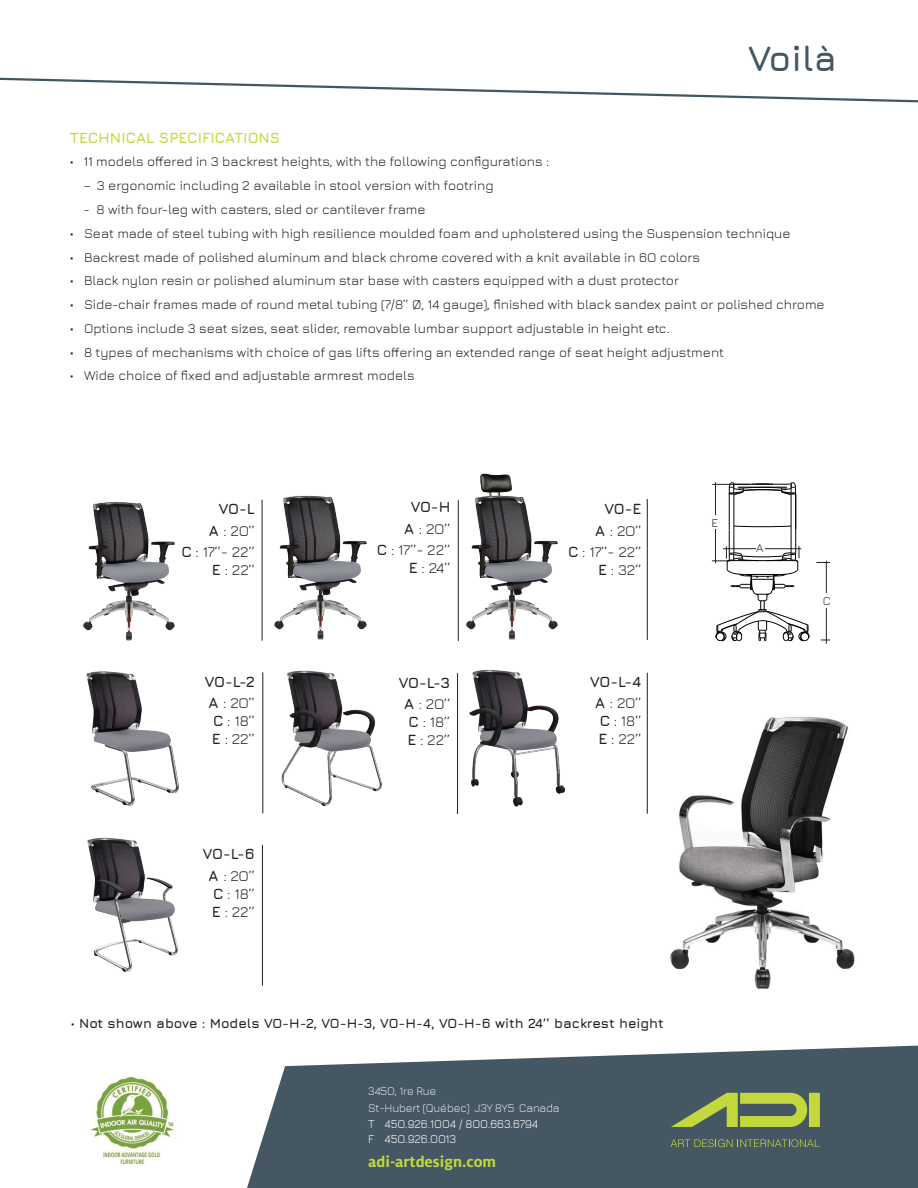
<style>
.page{position:relative;width:918px;height:1188px;background:#fff}
.page>*{position:absolute;margin:0;border:0;box-sizing:border-box;transform-origin:0 0}
.t1{font:700 36px "Jura";letter-spacing:-.01em;color:#445762}
.t2{font:700 16.5px "Milo LF";color:#c3d83d}
.t3{font:15px/21.6px "Jura";color:#231f20}
.t4{font:700 15px/21.6px "Jura";letter-spacing:-.02em;color:#231f20;text-align:center}
.t5{font:700 15px "Jura";color:#c3d83d}
.t6{font:13.5px "Jura";color:#231f20}
.t7{font:700 13.5px "Jura";color:#231f20}
.t8{font:300 12px/16.5px "Jura";letter-spacing:-.005em;color:#fff;scale:.95 1}
.t9{font:12px/15px "Jura";letter-spacing:-.005em;color:#fff;scale:.95 1}
.t10{font:12px "Jura";color:#231f20}
.s1{font-weight:700}
.s2{font-weight:400}
</style>
<div class="page">
<svg style="left:247px;top:1046px;width:671px;height:142px;fill:#445762"></svg>
<svg style="left:0;top:77px;width:918px;height:26px"></svg>
<img style="left:670px;top:716px;width:185px;height:273px">
<img style="left:83px;top:502px;width:92px;height:139px">
<img style="left:274px;top:495px;width:93px;height:145px">
<img style="left:466px;top:473px;width:92px;height:167px">
<img style="left:86px;top:671px;width:93px;height:135px">
<img style="left:281px;top:670px;width:101px;height:136px">
<img style="left:469px;top:669px;width:97px;height:138px">
<img style="left:87px;top:837px;width:91px;height:135px">
<img style="left:90px;top:1076px;width:84px;height:88px">
<svg style="left:671px;top:1139px;width:149px;height:8px"></svg>
<div style="left:809px;top:1093px;width:11px;height:34px;background:#c3d83d"></div>
<svg style="left:671px;top:1093px;width:136px;height:34px"></svg>
<hr style="left:262px;top:500px;width:1px;height:141px;background:#231f20">
<hr style="left:458px;top:500px;width:1px;height:141px;background:#231f20">
<hr style="left:262px;top:672px;width:1px;height:141px;background:#231f20">
<hr style="left:457px;top:673px;width:1px;height:141px;background:#231f20">
<hr style="left:647px;top:499px;width:1px;height:141px;background:#231f20">
<hr style="left:647px;top:673px;width:1px;height:141px;background:#231f20">
<hr style="left:262px;top:845px;width:1px;height:141px;background:#231f20">
<hr style="left:826px;top:561px;width:1px;height:83px;background:#231f20">
<hr style="left:715px;top:482px;width:1px;height:81px;background:#231f20">
<hr style="left:712px;top:484px;width:38px;height:1px;background:#231f20">
<svg style="left:816px;top:562px;width:14px;height:1px"></svg>
<div style="left:712px;top:516px;width:9px;height:13px;background:#fff"></div>
<div style="left:823px;top:594px;width:10px;height:14px;background:#fff"></div>
<hr style="left:734px;top:494px;width:1px;height:35px;background:#040503">
<hr style="left:791px;top:494px;width:1px;height:35px;background:#040503">
<hr style="left:795px;top:494px;width:1px;height:35px;background:#040503">
<hr style="left:729px;top:494px;width:1px;height:35px;background:#040503">
<svg style="left:712px;top:526px;width:98px;height:115px"></svg>
<svg style="left:729px;top:483px;width:68px;height:12px"></svg>
<h1 class="t1" style="left:748px;top:33px;width:90px">Voilà</h1>
<p class="t5" style="left:70px;top:127px;width:212px">TECHNICAL SPECIFICATIONS</p>
<p class="t6" style="left:70px;top:152px;width:481px">• 11 models offered in 3 backrest heights, with the following configurations :</p>
<p class="t6" style="left:83px;top:176px;width:412px">– 3 ergonomic including 2 available in stool version with footring</p>
<p class="t6" style="left:83px;top:200px;width:344px">- 8 with four-leg with casters, sled or cantilever frame</p>
<p class="t6" style="left:70px;top:223px;width:722px">• Seat made of steel tubing with high resilience moulded foam and upholstered using the Suspension technique</p>
<p class="t6" style="left:70px;top:247px;width:632px">• Backrest made of polished aluminum and black chrome covered with a knit available in 6O colors</p>
<p class="t6" style="left:70px;top:271px;width:611px">• Black nylon resin or polished aluminum star base with casters equipped with a dust protector</p>
<p class="t6" style="left:70px;top:295px;width:756px">• Side-chair frames made of round metal tubing (7/8’’ Ø, 14 gauge), finished with black sandex paint or polished chrome</p>
<p class="t6" style="left:70px;top:318px;width:601px">• Options include 3 seat sizes, seat slider, removable lumbar support adjustable in height etc.</p>
<p class="t6" style="left:70px;top:342px;width:656px">• 8 types of mechanisms with choice of gas lifts offering an extended range of seat height adjustment</p>
<p class="t6" style="left:70px;top:366px;width:346px">• Wide choice of fixed and adjustable armrest models</p>
<p class="t3" style="left:181px;top:497px;width:75px;text-align:right"><span class="s1">VO-L<br>A</span> : 2O’’<br><span class="s1">C</span> : 17’’- 22’’</p>
<p class="t3" style="left:212px;top:558px;width:45px"><span class="s1">E</span> : 22’’</p>
<p class="t4" style="left:205px;top:670px;width:52px;text-align:left">VO-L-2<br>A <span class="s2">: 2O’’</span></p>
<p class="t3" style="left:212px;top:711px;width:45px;line-height:18px"><span class="s1">C</span> : 18’’<br><span class="s1">E</span> : 22’’</p>
<p class="t4" style="left:203px;top:842px;width:54px">VO-L-6<br>A <span class="s2">: 2O’’</span></p>
<p class="t3" style="left:212px;top:883px;width:45px;line-height:18px"><span class="s1">C</span> : 18’’<br><span class="s1">E</span> : 22’’</p>
<p class="t3" style="left:377px;top:495px;width:75px;text-align:right"><span class="s1">VO-H<br>A</span> : 2O’’<br><span class="s1">C</span> : 17’’- 22’’</p>
<p class="t3" style="left:409px;top:556px;width:43px"><span class="s1">E</span> : 24’’</p>
<p class="t4" style="left:399px;top:670px;width:53px">VO-L-3<br>A <span class="s2">: 2O’’</span></p>
<p class="t3" style="left:407px;top:712px;width:45px;line-height:18px"><span class="s1">C</span> : 18’’<br><span class="s1">E</span> : 22’’</p>
<p class="t3" style="left:568px;top:497px;width:75px;text-align:right"><span class="s1">VO-E<br>A</span> : 2O’’<br><span class="s1">C</span> : 17’’- 22’’</p>
<p class="t3" style="left:598px;top:558px;width:45px"><span class="s1">E</span> : 32’’</p>
<p class="t4" style="left:590px;top:670px;width:53px">VO-L-4<br>A <span class="s2">: 2O’’</span></p>
<p class="t3" style="left:598px;top:711px;width:45px;line-height:18px"><span class="s1">C</span> : 18’’<br><span class="s1">E</span> : 22’’</p>
<p class="t7" style="left:71px;top:1014px;width:594px"><span class="s2">•</span> Not shown above : Models VO-H-2, VO-H-3, VO-H-4, VO-H-6 with 24’’ backrest height</p>
<p class="t8" style="left:368px;top:1082px;width:203px">345O, 1re Rue<br>St-Hubert (Québec) J3Y 8Y5 Canada</p>
<p class="t9" style="left:368px;top:1116px;width:180px">T 45O.926.1OO4 / 8OO.663.6794<br>F 45O.926.OO13</p>
<p class="t2" style="left:368px;top:1152px;width:129px">adi-artdesign.com</p>
<p class="t10" style="left:712px;top:514px;width:8px">E</p>
<p class="t10" style="left:756px;top:539px;width:9px">A</p>
<p class="t10" style="left:823px;top:592px;width:9px">C</p>
</div>
